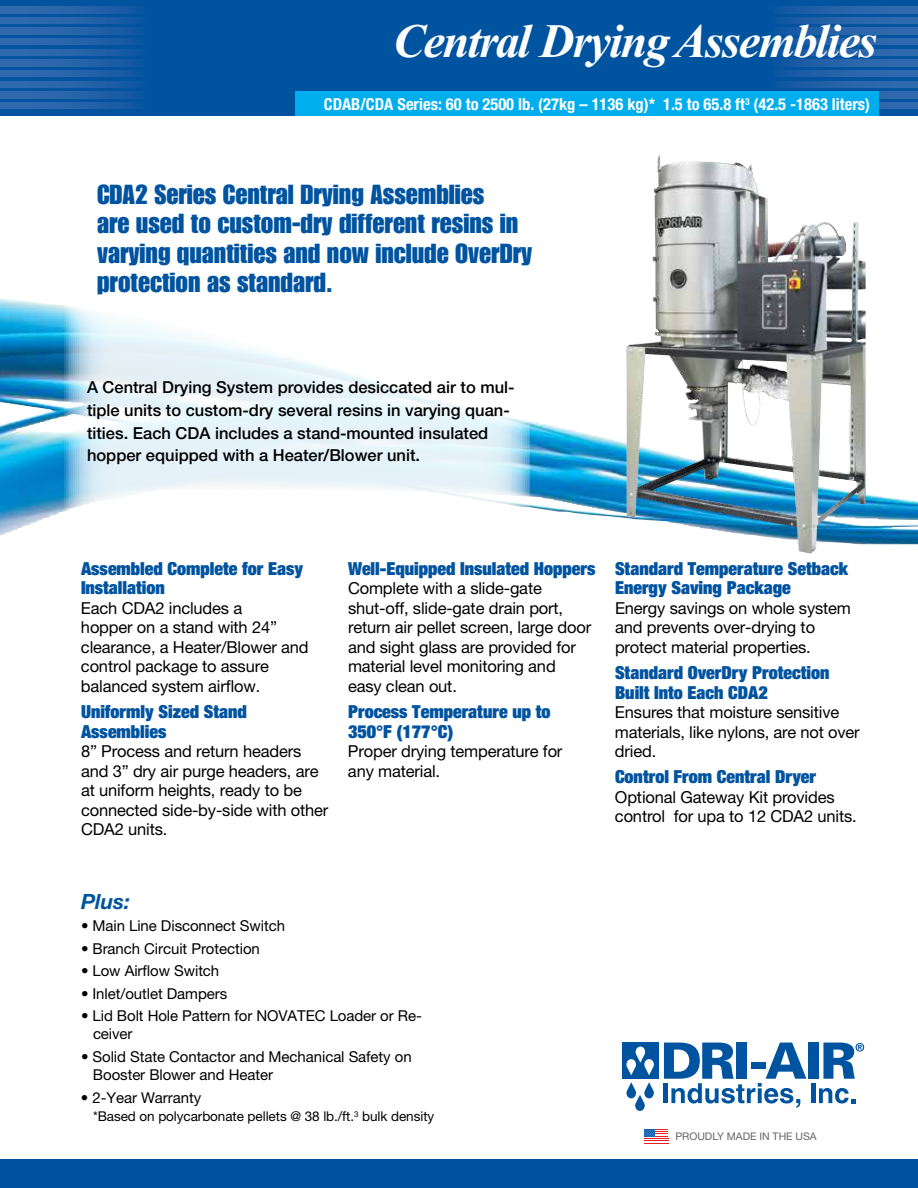
<style>
.page{position:relative;width:918px;height:1188px;background:#fff}
.page>*{position:absolute;margin:0;border:0;box-sizing:border-box;transform-origin:0 0}
.t1{font:italic 700 48px "Times New Roman";letter-spacing:-.035em;color:#fff}
.t2{font:27px/29.2px "Impact";color:#00539f}
.t3{font:italic 700 21px "Helvetica Neue";color:#00539f}
.t4{font:900 expanded 18px/19.5px "Helvetica Neue";color:#00539f}
.t5{font:16.5px/19.5px "Helvetica Neue";letter-spacing:-.01em;color:#000}
.t6{font:500 16.5px/22.8px "Helvetica Neue";color:#000}
.t7{font:700 condensed 16.5px "Helvetica Neue";color:#fff}
.t8{font:15px/18px "Helvetica Neue";letter-spacing:-.005em;color:#000}
.t9{font:13.5px "Helvetica Neue";letter-spacing:-.005em;color:#000}
.t10{font:10.5px "Helvetica Neue";color:#636466}
</style>
<div class="page">
<div style="left:622px;top:1042px;width:36px;height:37px;background:#00539f"></div>
<div style="left:809px;top:1043px;width:10px;height:36px;background:#00539f"></div>
<svg style="left:626px;top:1047px;width:28px;height:28px"></svg>
<svg style="left:626px;top:1082px;width:28px;height:29px"></svg>
<svg style="left:664px;top:1043px;width:142px;height:65px"></svg>
<hr style="left:811px;top:1083px;width:4px;height:20px;background:#00539f">
<svg style="left:819px;top:1088px;width:36px;height:16px"></svg>
<svg style="left:823px;top:1043px;width:41px;height:36px"></svg>
<img style="left:0;top:299px;width:918px;height:245px">
<div style="left:0;top:0;width:918px;height:116px;background:#00539f"></div>
<svg style="left:0;top:7px;width:141px;height:6px"></svg>
<svg style="left:0;top:17px;width:141px;height:7px"></svg>
<svg style="left:0;top:28px;width:141px;height:6px"></svg>
<svg style="left:0;top:39px;width:141px;height:6px"></svg>
<svg style="left:0;top:49px;width:141px;height:7px"></svg>
<svg style="left:0;top:60px;width:141px;height:6px"></svg>
<svg style="left:0;top:70px;width:141px;height:7px"></svg>
<svg style="left:0;top:81px;width:141px;height:6px"></svg>
<svg style="left:0;top:92px;width:141px;height:6px"></svg>
<svg style="left:0;top:102px;width:141px;height:7px"></svg>
<svg style="left:777px;top:7px;width:141px;height:6px"></svg>
<svg style="left:777px;top:17px;width:141px;height:7px"></svg>
<svg style="left:777px;top:28px;width:141px;height:6px"></svg>
<svg style="left:777px;top:39px;width:141px;height:6px"></svg>
<svg style="left:777px;top:49px;width:141px;height:7px"></svg>
<svg style="left:777px;top:60px;width:141px;height:6px"></svg>
<svg style="left:777px;top:70px;width:141px;height:7px"></svg>
<svg style="left:777px;top:81px;width:141px;height:6px"></svg>
<div style="left:767px;top:92px;width:151px;height:6px;background:#3069ad"></div>
<div style="left:767px;top:102px;width:151px;height:7px;background:#3069ad"></div>
<svg style="left:644px;top:1129px;width:24px;height:15px"></svg>
<svg style="left:62px;top:299px;width:468px;height:224px;fill:#ecf7fc"></svg>
<div style="left:0;top:1160px;width:918px;height:28px;background:#00539f"></div>
<div style="left:296px;top:91px;width:583px;height:25px;background:#00aeef"></div>
<img style="left:626px;top:155px;width:240px;height:399px">
<h1 class="t1" style="left:393px;top:15px;width:485px">Central Drying Assemblies</h1>
<p class="t7" style="left:324px;top:94px;width:548px">CDAB/CDA Series: 60 to 2500 lb. (27kg – 1136 kg)* 1.5 to 65.8 ft<sup>3</sup> (42.5 -1863 liters)</p>
<h2 class="t2" style="left:97px;top:180px;width:437px">CDA2 Series Central Drying Assemblies<br>are used to custom-dry different resins in varying quantities and now include OverDry protection as standard.</h2>
<p class="t6" style="left:87px;top:376px;width:429px">A Central Drying System provides desiccated air to mul&shy;tiple units to custom-dry several resins in varying quan&shy;tities. Each CDA includes a stand-mounted insulated hopper equipped with a Heater/Blower unit.</p>
<p class="t4" style="left:81px;top:558px;width:224px">Assembled Complete for Easy<br>Installation</p>
<p class="t5" style="left:81px;top:598px;width:229px">Each CDA2 includes a<br>hopper on a stand with 24” clearance, a Heater/Blower and control package to assure balanced system airflow.</p>
<p class="t4" style="left:81px;top:702px;width:167px">Uniformly Sized Stand<br>Assemblies</p>
<p class="t5" style="left:81px;top:741px;width:249px">8” Process and return headers and 3” dry air purge headers, are at uniform heights, ready to be connected side-by-side with other<br>CDA2 units.</p>
<p class="t4" style="left:348px;top:558px;width:249px">Well-Equipped Insulated Hoppers</p>
<p class="t5" style="left:348px;top:579px;width:245px">Complete with a slide-gate shut-off, slide-gate drain port, return air pellet screen, large door and sight glass are provided for material level monitoring and easy clean out.</p>
<p class="t4" style="left:348px;top:702px;width:204px">Process Temperature up to<br>350°F (177°C)</p>
<p class="t5" style="left:348px;top:741px;width:216px">Proper drying temperature for any material.</p>
<p class="t4" style="left:615px;top:558px;width:235px">Standard Temperature Setback<br>Energy Saving Package</p>
<p class="t5" style="left:615px;top:598px;width:238px">Energy savings on whole system and prevents over-drying to protect material properties.</p>
<p class="t4" style="left:615px;top:663px;width:216px">Standard OverDry Protection<br>Built Into Each CDA2</p>
<p class="t5" style="left:615px;top:702px;width:246px">Ensures that moisture sensitive materials, like nylons, are not over dried.</p>
<p class="t4" style="left:615px;top:767px;width:203px">Control From Central Dryer</p>
<p class="t5" style="left:615px;top:787px;width:243px">Optional Gateway Kit provides control for upa to 12 CDA2 units.</p>
<p class="t3" style="left:81px;top:888px;width:51px">Plus:</p>
<p class="t8" style="left:81px;top:917px;width:206px">• Main Line Disconnect Switch</p>
<p class="t8" style="left:81px;top:939px;width:180px">• Branch Circuit Protection</p>
<p class="t8" style="left:81px;top:962px;width:140px">• Low Airflow Switch</p>
<p class="t8" style="left:81px;top:984px;width:148px">• Inlet/outlet Dampers</p>
<p class="t8" style="left:93px;top:1007px;width:330px;text-indent:-12px">• Lid Bolt Hole Pattern for NOVATEC Loader or Re&shy;ceiver</p>
<p class="t8" style="left:93px;top:1047px;width:320px;text-indent:-12px">• Solid State Contactor and Mechanical Safety on<br>Booster Blower and Heater</p>
<p class="t8" style="left:81px;top:1088px;width:122px">• 2-Year Warranty</p>
<p class="t9" style="left:93px;top:1108px;width:343px">*Based on polycarbonate pellets @ 38 lb./ft.<sup>3</sup> bulk density</p>
<p class="t10" style="left:675px;top:1130px;width:143px">PROUDLY MADE IN THE USA</p>
</div>
